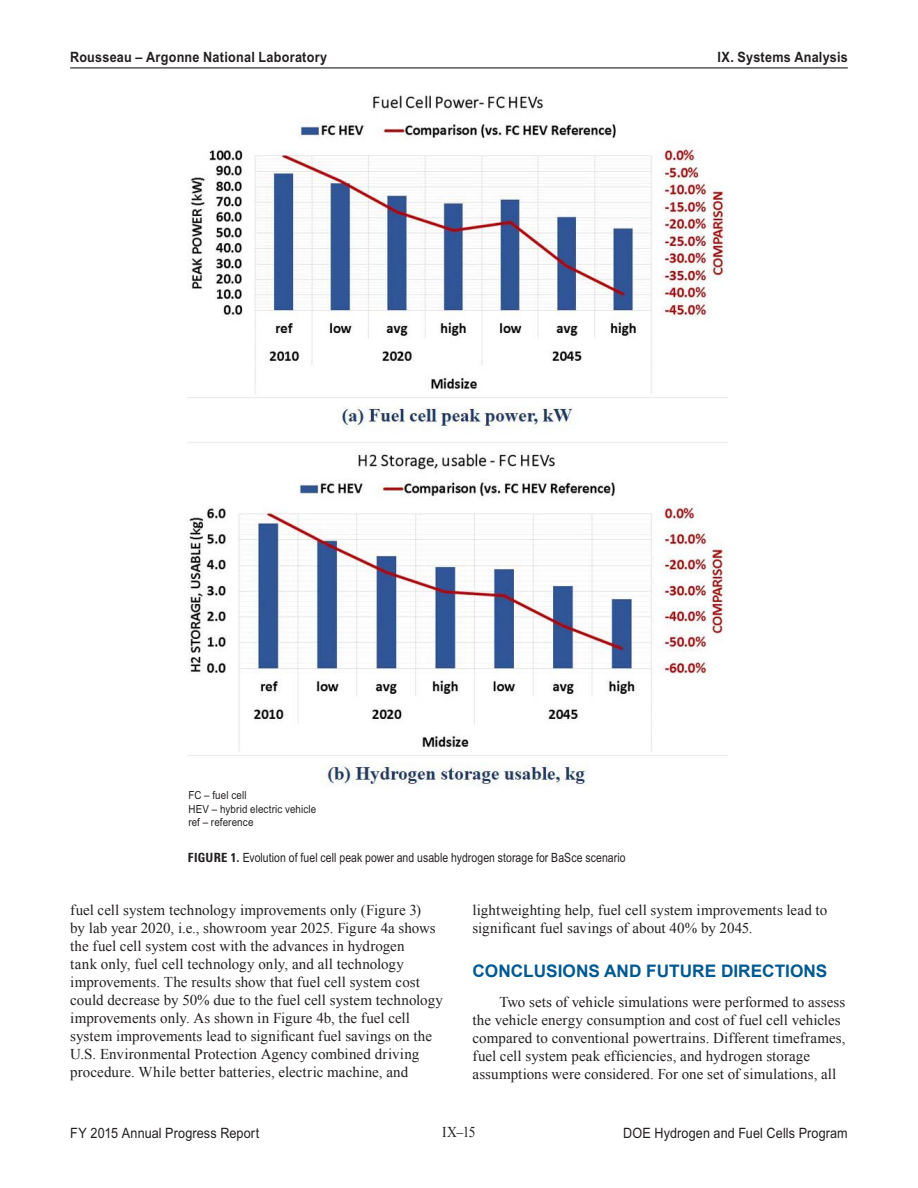
<style>
.page{position:relative;width:918px;height:1188px;background:#fff}
.page>*{position:absolute;margin:0;border:0;box-sizing:border-box;transform-origin:0 0}
._1_Object_Head_Blue{font:700 17.25px "Arial";color:#005990}
._1_Body_text{font:15px/18px "Times New Roman";letter-spacing:.005em;color:#231f20}
._1_Body_text-2{font:15px "Times New Roman";letter-spacing:.005em;color:#231f20;scale:.9 1}
.t1{font:14.25px "Arial Narrow MT Pro";letter-spacing:.01em;color:#231f20;scale:1.08 1}
.t2{font:700 14.25px "Arial Narrow MT Pro";letter-spacing:.015em;color:#231f20;scale:1.08 1}
._1_FigureTitle{font:12.75px "Arial Narrow MT Pro";letter-spacing:.01em;color:#231f20}
._1_Table_Footer{font:11.1px "Arial Narrow MT Pro";letter-spacing:.015em;color:#231f20;scale:1.08 1}
.s1{font-family:"Zurich BT";font-weight:700;font-stretch:condensed}
</style>
<div class="page">
<hr style="left:70px;top:67px;width:778px;height:1px;background:#231f20">
<img style="left:188px;top:95px;width:540px;height:691px">
<p class="t2" style="left:70px;top:49px;width:240px">Rousseau – Argonne National Laboratory</p>
<p class="t2" style="left:718px;top:48px;width:122px">IX. Systems Analysis</p>
<p class="_1_Table_Footer" style="left:188px;top:789px;width:55px">FC – fuel cell</p>
<p class="_1_Table_Footer" style="left:188px;top:802px;width:120px">HEV – hybrid electric vehicle</p>
<p class="_1_Table_Footer" style="left:188px;top:815px;width:62px">ref – reference</p>
<p class="_1_FigureTitle" style="left:188px;top:850px;width:439px"><span class="s1">FIGURE 1.</span> Evolution of fuel cell peak power and usable hydrogen storage for BaSce scenario</p>
<p class="_1_Body_text" style="left:70px;top:901px;width:374px">fuel cell system technology improvements only (Figure 3)<br>by lab year 2020, i.e., showroom year 2025. Figure 4a shows the fuel cell system cost with the advances in hydrogen<br>tank only, fuel cell technology only, and all technology improvements. The results show that fuel cell system cost could decrease by 50% due to the fuel cell system technology improvements only. As shown in Figure 4b, the fuel cell system improvements lead to significant fuel savings on the U.S. Environmental Protection Agency combined driving procedure. While better batteries, electric machine, and</p>
<p class="_1_Body_text" style="left:472px;top:901px;width:356px">lightweighting help, fuel cell system improvements lead to significant fuel savings of about 40% by 2045.</p>
<p class="_1_Object_Head_Blue" style="left:472px;top:960px;width:356px">CONCLUSIONS AND FUTURE DIRECTIONS</p>
<p class="_1_Body_text" style="left:472px;top:993px;width:375px;text-indent:27px">Two sets of vehicle simulations were performed to assess the vehicle energy consumption and cost of fuel cell vehicles compared to conventional powertrains. Different timeframes, fuel cell system peak efficiencies, and hydrogen storage assumptions were considered. For one set of simulations, all</p>
<p class="t1" style="left:70px;top:1124px;width:176px">FY 2015 Annual Progress Report</p>
<p class="_1_Body_text-2" style="left:442px;top:1122px;width:39px">IX–15</p>
<p class="t1" style="left:623px;top:1124px;width:210px">DOE Hydrogen and Fuel Cells Program</p>
</div>
